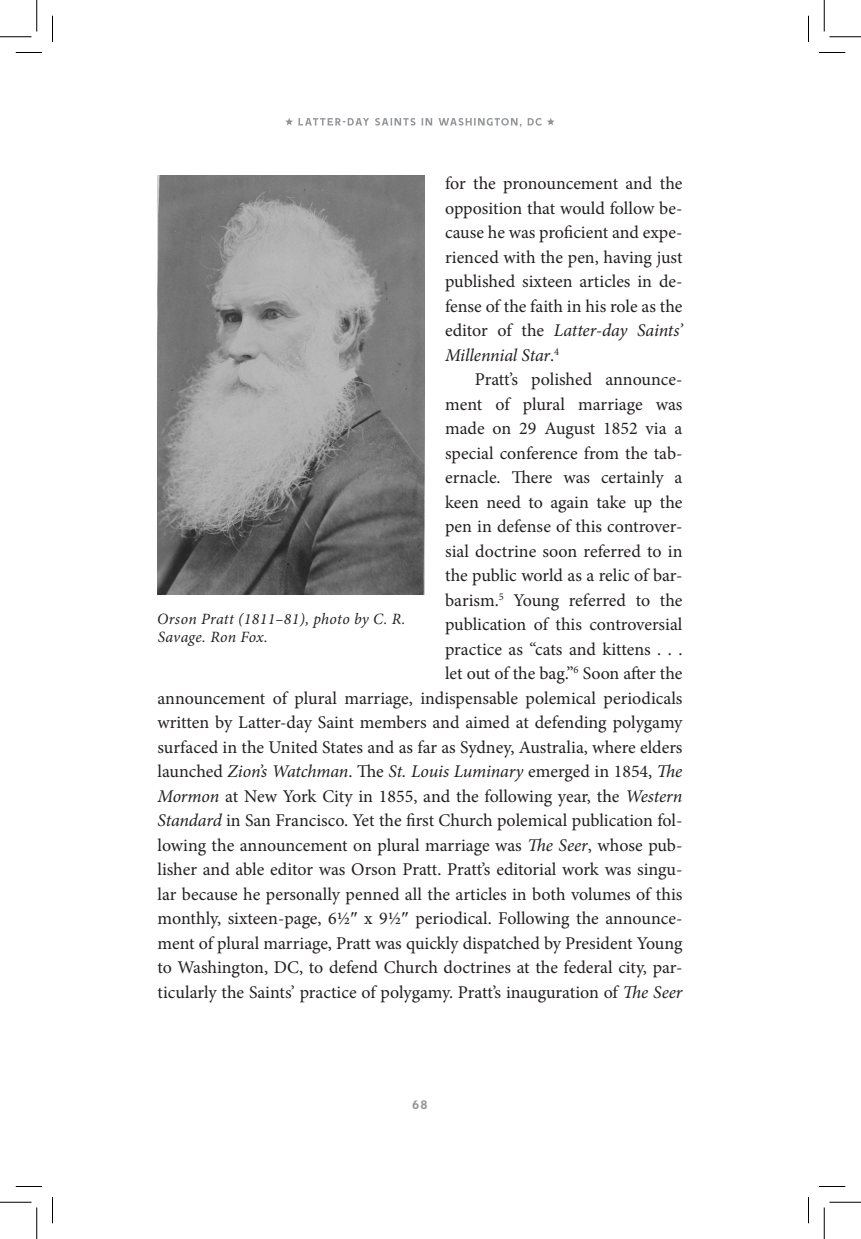
<style>
.page{position:relative;width:861px;height:1239px;background:#fff}
.page>*{position:absolute;margin:0;border:0;box-sizing:border-box;transform-origin:0 0}
.Body_Indent{font:17.85px/24.5px "Minion Pro";color:#231f20;text-align:justify}
.t1{font:italic 15.75px/18.4px "Minion Pro";letter-spacing:.02em;color:#231f20}
.t2{font:12.25px "Neilvard One";color:#939598}
.s1{font-style:italic}
</style>
<div class="page">
<svg style="left:286px;top:118px;width:268px;height:9px"></svg>
<img style="left:158px;top:175px;width:266px;height:419px">
<svg style="left:16px;top:52px;width:26px;height:1px"></svg>
<svg style="left:819px;top:52px;width:26px;height:1px"></svg>
<svg style="left:16px;top:1186px;width:26px;height:1px"></svg>
<svg style="left:819px;top:1186px;width:26px;height:1px"></svg>
<svg style="left:52px;top:16px;width:1px;height:26px"></svg>
<svg style="left:52px;top:1197px;width:1px;height:26px"></svg>
<svg style="left:808px;top:16px;width:1px;height:26px"></svg>
<svg style="left:808px;top:1197px;width:1px;height:26px"></svg>
<hr style="left:0;top:36px;width:32px;height:1px;background:#000">
<hr style="left:830px;top:36px;width:31px;height:1px;background:#000">
<hr style="left:0;top:1202px;width:32px;height:1px;background:#000">
<hr style="left:830px;top:1202px;width:31px;height:1px;background:#000">
<hr style="left:36px;top:0;width:1px;height:32px;background:#000">
<hr style="left:36px;top:1208px;width:1px;height:31px;background:#000">
<hr style="left:824px;top:0;width:1px;height:32px;background:#000">
<hr style="left:824px;top:1208px;width:1px;height:31px;background:#000">
<p class="Body_Indent" style="left:445px;top:171px;width:239px">for the pronouncement and the opposition that would follow be&shy;cause he was proficient and expe&shy;rienced with the pen, having just published sixteen articles in de&shy;fense of the faith in his role as the editor of the <span class="s1">Latter-day Saints’ Millennial Star</span>.<sup>4</sup></p>
<p class="Body_Indent" style="left:158px;top:367px;width:527px;text-align:right">Pratt’s polished announce-<br>ment of plural marriage was<br>made on 29 August 1852 via a<br>special conference from the tab-<br>ernacle. There was certainly a<br>keen need to again take up the<br>pen in defense of this controver-<br>sial doctrine soon referred to in<br>the public world as a relic of bar-<br>barism.<sup>5</sup> Young referred to the<br>publication of this controversial<br>practice as “cats and kittens . . .<br>let out of the bag.”<sup>6</sup> Soon after the<br>announcement of plural marriage, indispensable polemical periodicals written by Latter-day Saint members and aimed at defending polygamy surfaced in the United States and as far as Sydney, Australia, where elders launched <span class="s1">Zion’s Watchman</span>. The <span class="s1">St. Louis Luminary</span> emerged in 1854, <span class="s1">The Mormon</span> at New York City in 1855, and the following year, the <span class="s1">Western Standard</span> in San Francisco. Yet the first Church polemical publication fol&shy;lowing the announcement on plural marriage was <span class="s1">The Seer</span>, whose pub&shy;lisher and able editor was Orson Pratt. Pratt’s editorial work was singu&shy;lar because he personally penned all the articles in both volumes of this monthly, sixteen-page, 6½ x 9½ periodical. Following the announce&shy;ment of plural marriage, Pratt was quickly dispatched by President Young to Washington, DC, to defend Church doctrines at the federal city, par&shy;ticularly the Saints’ practice of polygamy. Pratt’s inauguration of <span class="s1">The Seer</span></p>
<p class="t1" style="left:157px;top:610px;width:250px">Orson Pratt (1811–81), photo by C. R.<br>Savage. Ron Fox.</p>
<p class="t2" style="left:412px;top:1096px;width:17px">68</p>
</div>
